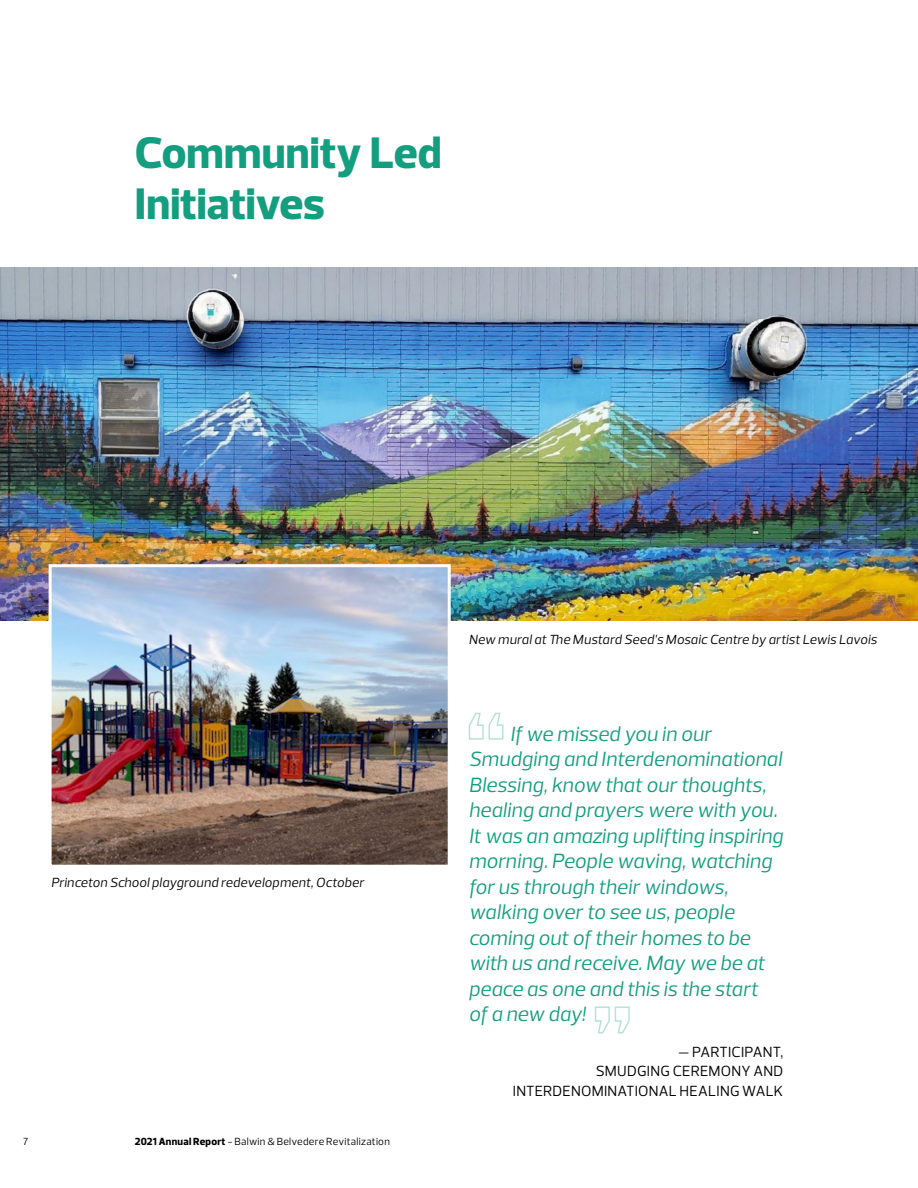
<style>
.page{position:relative;width:918px;height:1188px;background:#fff}
.page>*{position:absolute;margin:0;border:0;box-sizing:border-box;transform-origin:0 0}
.t1{font:800 45px/51px "Prelo";color:#129e7f}
.t2{font:italic 21px/25.5px "Prelo";letter-spacing:.005em;color:#129e7f}
.t3{font:15px/19.5px "Prelo";letter-spacing:.015em;color:#000;text-align:right}
.t4{font:italic 13.5px "Prelo";letter-spacing:.01em;color:#000}
.t5{font:10.5px "Prelo";letter-spacing:.025em;color:#000}
.s1{font-weight:800}
</style>
<div class="page">
<svg style="left:468px;top:712px;width:36px;height:28px"></svg>
<svg style="left:594px;top:1006px;width:36px;height:28px"></svg>
<img style="left:0;top:267px;width:918px;height:354px">
<img style="left:53px;top:568px;width:394px;height:296px">
<div style="left:49px;top:564px;width:402px;height:304px;border:3px solid #fff"></div>
<h1 class="t1" style="left:135px;top:127px;width:308px">Community Led<br>Initiatives</h1>
<p class="t4" style="left:51px;top:875px;width:314px">Princeton School playground redevelopment, October</p>
<p class="t5" style="left:23px;top:1135px;width:7px">7</p>
<p class="t5" style="left:135px;top:1135px;width:257px"><span class="s1">2021 Annual Report</span> - Balwin &amp; Belvedere Revitalization</p>
<p class="t4" style="left:469px;top:631px;width:410px">New mural at The Mustard Seed’s Mosaic Centre by artist Lewis Lavois</p>
<p class="t2" style="left:469px;top:721px;width:316px;text-indent:41px">If we missed you in our<br>Smudging and Interdenominational<br>Blessing, know that our thoughts, healing and prayers were with you.<br>It was an amazing uplifting inspiring morning. People waving, watching for us through their windows, walking over to see us, people coming out of their homes to be with us and receive. May we be at peace as one and this is the start<br>of a new day!</p>
<p class="t3" style="left:513px;top:1042px;width:272px">- PARTICIPANT,<br>SMUDGING CEREMONY AND<br>INTERDENOMINATIONAL HEALING WALK</p>
</div>
